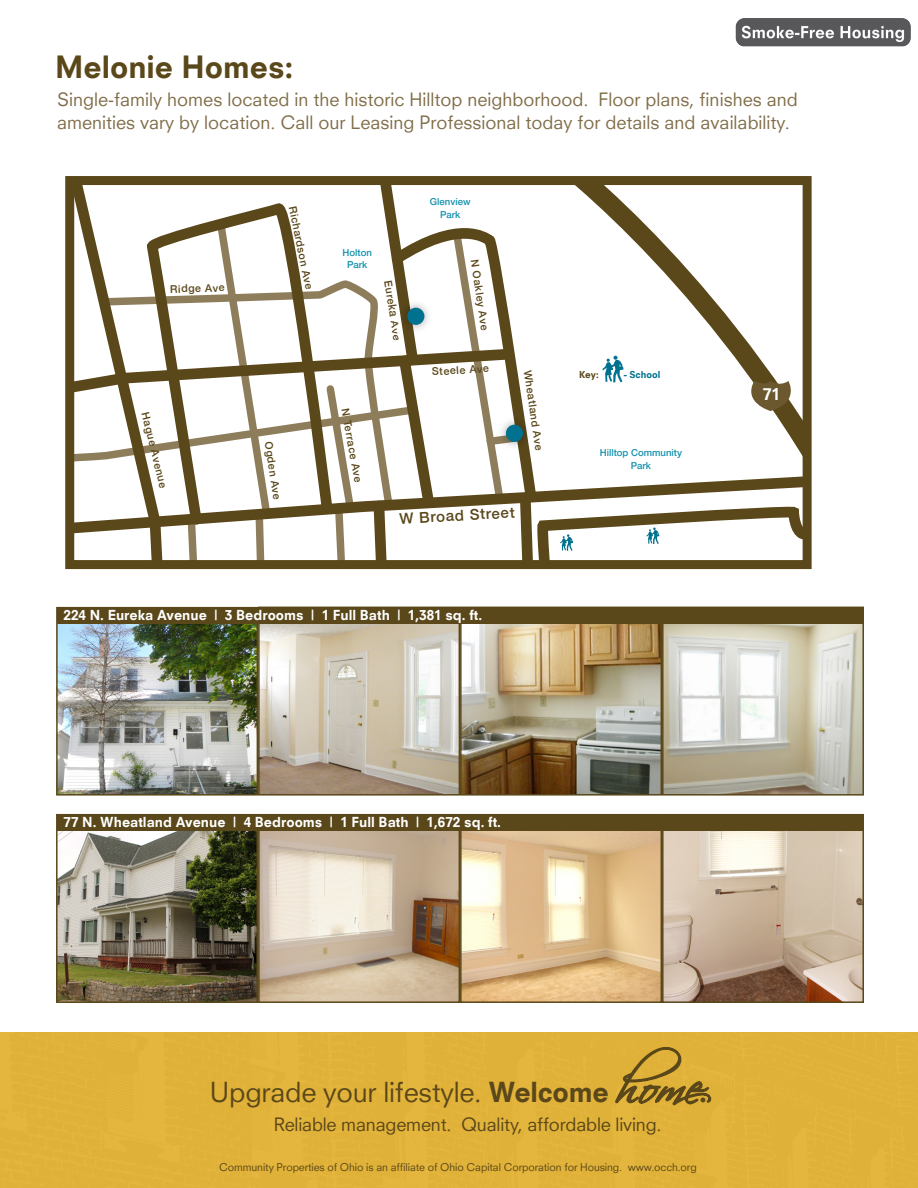
<style>
.page{position:relative;width:918px;height:1188px;background:#fff}
.page>*{position:absolute;margin:0;border:0;box-sizing:border-box;transform-origin:0 0}
.t1{font:800 30px "Neuzeit SLT";color:#5a471a}
.t2{font:27px "Neuzeit SLT";letter-spacing:-.01em;color:#5a471a}
.t3{font:18px/22.5px "Neuzeit SLT";color:#806d48}
.t4{font:18px "Neuzeit SLT";letter-spacing:-.01em;color:#5a471a}
.t5{font:800 16.05px "Neuzeit SLT";color:#fff}
.t6{font:500 15px "Helvetica Neue LT";color:#5a471a}
.t7{font:800 13.5px "Neuzeit SLT";color:#fff}
.t8{font:500 10.65px "Helvetica Neue LT";color:#5a471a}
.t9{font:10.5px "Neuzeit SLT";letter-spacing:-.01em;color:#5a471a}
.t10{font:500 9.6px/12.8px "Helvetica Neue LT";color:#1591ad;text-align:center}
.t11{font:800 9.3px "Neuzeit SLT";color:#00718e}
.t12{font:800 9.3px "Neuzeit SLT";color:#5a471a}
.s1{font-weight:800}
.s2{font-family:"Scriptina Pro";font-size:48px}
.s3{font-weight:800;font-size:28.5px}
</style>
<div class="page">
<div style="left:0;top:1032px;width:918px;height:156px;background:#e0b139"></div>
<svg style="left:75px;top:186px;width:727px;height:373px"></svg>
<div style="left:65px;top:176px;width:747px;height:393px;border:9px solid #5a471a"></div>
<img style="left:261px;top:623px;width:196px;height:170px">
<div style="left:258px;top:607px;width:202px;height:189px;border:2px solid #5a471a"></div>
<img style="left:463px;top:623px;width:196px;height:170px">
<div style="left:460px;top:607px;width:202px;height:189px;border:2px solid #5a471a"></div>
<img style="left:665px;top:623px;width:196px;height:170px">
<div style="left:662px;top:607px;width:202px;height:189px;border:2px solid #5a471a"></div>
<img style="left:59px;top:623px;width:196px;height:170px">
<div style="left:56px;top:607px;width:202px;height:189px;border:2px solid #5a471a"></div>
<img style="left:59px;top:830px;width:196px;height:170px">
<div style="left:56px;top:814px;width:202px;height:189px;border:2px solid #5a471a"></div>
<img style="left:261px;top:830px;width:196px;height:170px">
<div style="left:258px;top:814px;width:202px;height:189px;border:2px solid #5a471a"></div>
<img style="left:463px;top:830px;width:196px;height:170px">
<div style="left:460px;top:814px;width:202px;height:189px;border:2px solid #5a471a"></div>
<img style="left:665px;top:830px;width:196px;height:170px">
<div style="left:662px;top:814px;width:202px;height:189px;border:2px solid #5a471a"></div>
<div style="left:57px;top:607px;width:806px;height:16px;background:#5a471a"></div>
<div style="left:57px;top:814px;width:806px;height:16px;background:#5a471a"></div>
<img style="left:735px;top:18px;width:176px;height:29px">
<p class="t1" style="left:55px;top:49px;width:240px">Melonie Homes:</p>
<p class="t3" style="left:57px;top:88px;width:742px">Single-family homes located in the historic Hilltop neighborhood. Floor plans, finishes and amenities vary by location. Call our Leasing Professional today for details and availability.</p>
<p class="t8" style="left:170px;top:283px;width:56px;rotate:-2deg">Ridge Ave</p>
<p class="t8" style="left:151px;top:411px;width:79px;rotate:76deg">Hague Avenue</p>
<p class="t8" style="left:299px;top:205px;width:86px;rotate:78deg">Richardson Ave</p>
<p class="t8" style="left:275px;top:441px;width:60px;rotate:82deg">Ogden Ave</p>
<p class="t10" style="left:343px;top:246px;width:31px">Holton<br>Park</p>
<p class="t8" style="left:352px;top:407px;width:76px;rotate:80deg">N Terrace Ave</p>
<p class="t8" style="left:394px;top:279px;width:62px;rotate:81deg">Eureka Ave</p>
<p class="t10" style="left:430px;top:196px;width:42px">Glenview<br>Park</p>
<p class="t8" style="left:481px;top:258px;width:73px;rotate:82deg">N Oakley Ave</p>
<p class="t8" style="left:432px;top:365px;width:59px;rotate:-3deg">Steele Ave</p>
<p class="t8" style="left:534px;top:369px;width:82px;rotate:82deg">Wheatland Ave</p>
<p class="t6" style="left:399px;top:509px;width:117px;rotate:-3deg">W Broad Street</p>
<p class="t7" style="left:63px;top:607px;width:420px">224 N. Eureka Avenue | 3 Bedrooms | 1 Full Bath | 1,381 sq. ft.</p>
<p class="t12" style="left:579px;top:369px;width:21px">Key:</p>
<p class="t11" style="left:624px;top:369px;width:38px">- School</p>
<p class="t10" style="left:600px;top:446px;width:84px">Hilltop Community<br>Park</p>
<p class="t7" style="left:63px;top:814px;width:439px">77 N. Wheatland Avenue | 4 Bedrooms | 1 Full Bath | 1,672 sq. ft.</p>
<p class="t5" style="left:763px;top:385px;width:19px">71</p>
<p class="t2" style="left:210px;top:1075px;width:502px">Upgrade your lifestyle. <span class="s1">Welcome</span> <span class="s2">home</span><span class="s3">.</span></p>
<p class="t4" style="left:274px;top:1113px;width:389px">Reliable management. Quality, affordable living.</p>
<p class="t9" style="left:219px;top:1161px;width:479px">Community Properties of Ohio is an affiliate of Ohio Capital Corporation for Housing. www.occh.org</p>
</div>
